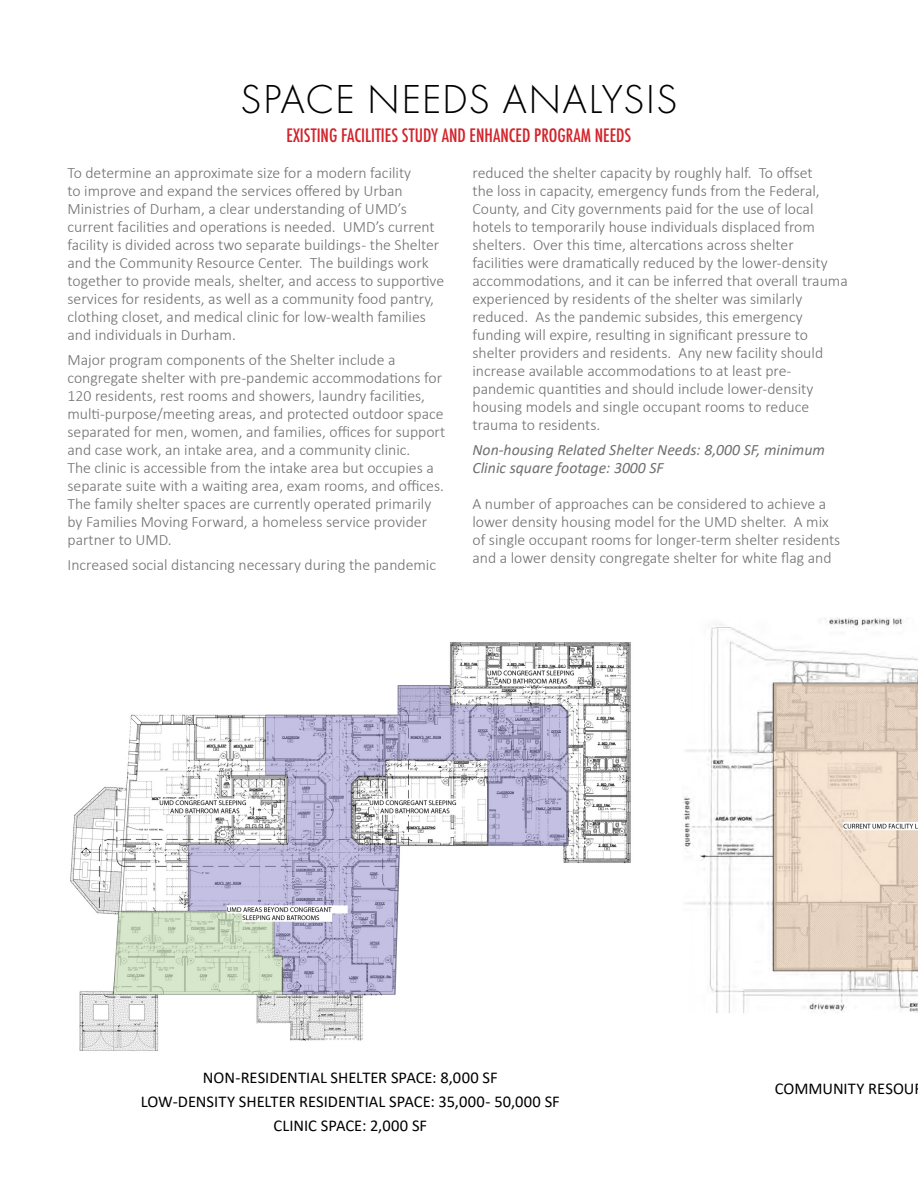
<style>
.page{position:relative;width:918px;height:1188px;background:#fff}
.page>*{position:absolute;margin:0;border:0;box-sizing:border-box;transform-origin:0 0}
.t1{font:300 42px "Futura PT";letter-spacing:.02em;color:#000}
.t2{font:500 condensed 18px "Futura";color:#d2232a}
.t3{font:16.5px/24px "Calibri";color:#000;text-align:center}
.t4{font:300 15.75px/18px "Calibri";color:#6f6f6f}
.t5{font:italic 15.75px/18px "Calibri";color:#6f6f6f}
</style>
<div class="page">
<img style="left:70px;top:617px;width:848px;height:434px">
<h1 class="t1" style="left:240px;top:75px;width:439px">SPACE NEEDS ANALYSIS</h1>
<p class="t2" style="left:287px;top:124px;width:346px">EXISTING FACILITIES STUDY AND ENHANCED PROGRAM NEEDS</p>
<p class="t4" style="left:68px;top:164px;width:378px">To determine an approximate size for a modern facility<br>to improve and expand the services offered by Urban Ministries of Durham, a clear understanding of UMD’s current facilities and operations is needed. UMD’s current facility is divided across two separate buildings - the Shelter and the Community Resource Center. The buildings work together to provide meals, shelter, and access to supportive services for residents, as well as a community food pantry, clothing closet, and medical clinic for low-wealth families and individuals in Durham.</p>
<p class="t4" style="left:68px;top:351px;width:379px">Major program components of the Shelter include a congregate shelter with pre-pandemic accommodations for 120 residents, rest rooms and showers, laundry facilities, multi-purpose/meeting areas, and protected outdoor space separated for men, women, and families, offices for support and case work, an intake area, and a community clinic.<br>The clinic is accessible from the intake area but occupies a separate suite with a waiting area, exam rooms, and offices.<br>The family shelter spaces are currently operated primarily by Families Moving Forward, a homeless service provider partner to UMD.</p>
<p class="t4" style="left:68px;top:555px;width:370px">Increased social distancing necessary during the pandemic</p>
<p class="t4" style="left:472px;top:164px;width:377px">reduced the shelter capacity by roughly half. To offset<br>the loss in capacity, emergency funds from the Federal, County, and City governments paid for the use of local hotels to temporarily house individuals displaced from shelters. Over this time, altercations across shelter facilities were dramatically reduced by the lower-density accommodations, and it can be inferred that overall trauma experienced by residents of the shelter was similarly reduced. As the pandemic subsides, this emergency funding will expire, resulting in significant pressure to shelter providers and residents. Any new facility should increase available accommodations to at least pre&shy;pandemic quantities and should include lower-density housing models and single occupant rooms to reduce trauma to residents.</p>
<p class="t5" style="left:472px;top:440px;width:354px">Non-housing Related Shelter Needs: 8,000 SF, minimum<br>Clinic square footage: 3000 SF</p>
<p class="t4" style="left:472px;top:495px;width:369px">A number of approaches can be considered to achieve a lower density housing model for the UMD shelter. A mix of single occupant rooms for longer-term shelter residents and a lower density congregate shelter for white flag and</p>
<p class="t3" style="left:141px;top:1065px;width:421px">NON-RESIDENTIAL SHELTER SPACE: 8,000 SF<br>LOW-DENSITY SHELTER RESIDENTIAL SPACE: 35,000- 50,000 SF<br>CLINIC SPACE: 2,000 SF</p>
<p class="t3" style="left:775px;top:1076px;width:141px">COMMUNITY RESOU</p>
</div>
